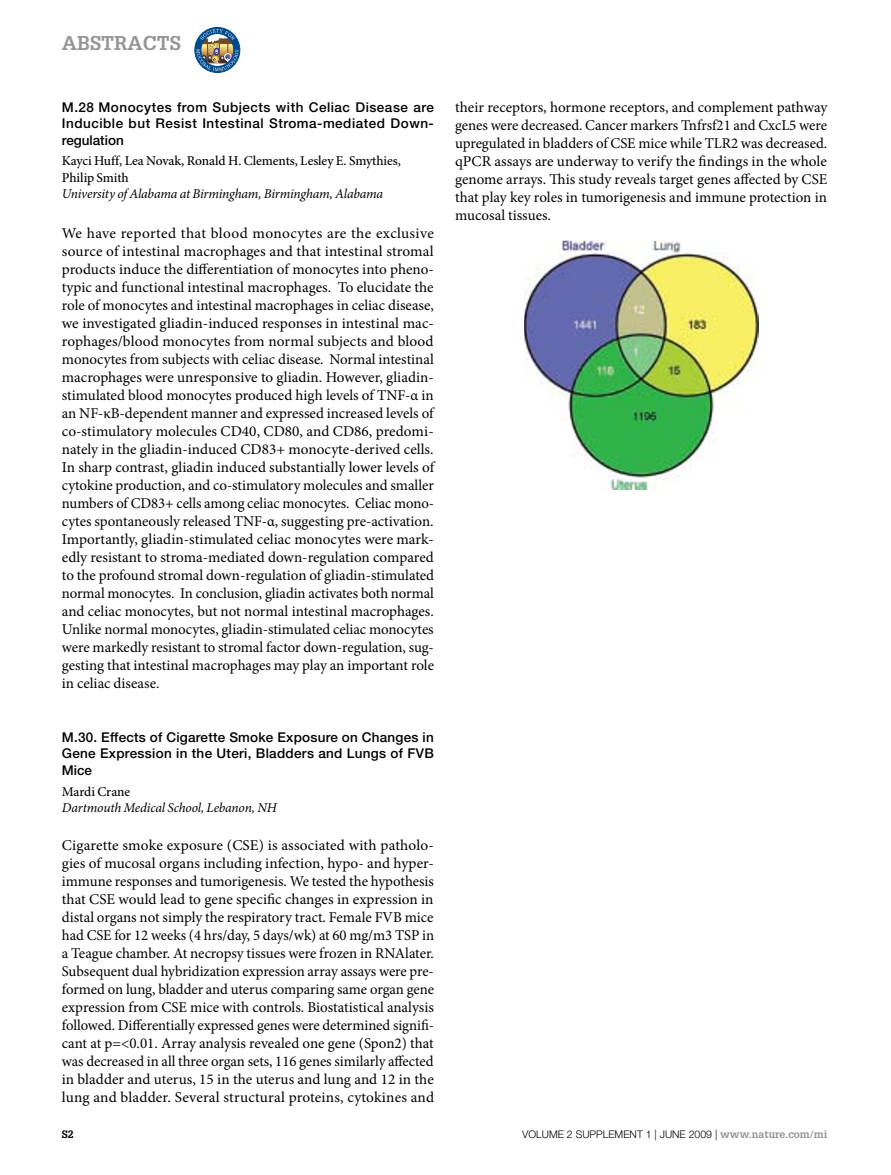
<style>
.page{position:relative;width:891px;height:1175px;background:#fff}
.page>*{position:absolute;margin:0;border:0;box-sizing:border-box;transform-origin:0 0}
.t1{font:700 19.5px "Glypha";color:#939598}
.t2{font:15px/18px "Minion Pro";color:#000;text-align:justify}
.t3{font:500 13.5px/16.5px "Helvetica Neue";letter-spacing:.02em;color:#000;text-align:justify}
.t4{font:italic 13.5px "Minion Pro";letter-spacing:-.015em;color:#000}
.t5{font:500 13.5px/16.5px "Minion Pro";letter-spacing:-.005em;color:#000}
.t6{font:300 10.5px "Helvetica Neue";color:#000}
.t7{font:700 10.5px "Glypha";color:#000}
.s1{font-family:"Glypha";font-weight:700;color:#939598}
</style>
<div class="page">
<svg style="left:195px;top:27px;width:45px;height:46px"></svg>
<img style="left:524px;top:240px;width:234px;height:249px">
<h1 class="t1" style="left:62px;top:31px;width:121px">ABSTRACTS</h1>
<p class="t3" style="left:62px;top:98px;width:374px">M.28 Monocytes from Subjects with Celiac Disease are Inducible but Resist Intestinal Stroma-mediated Down&shy;regulation</p>
<p class="t5" style="left:62px;top:153px;width:341px">Kayci Huff, Lea Novak, Ronald H. Clements, Lesley E. Smythies,<br>Philip Smith</p>
<p class="t4" style="left:62px;top:185px;width:323px">University of Alabama at Birmingham, Birmingham, Alabama</p>
<p class="t2" style="left:62px;top:224px;width:374px">We have reported that blood monocytes are the exclusive source of intestinal macrophages and that intestinal stromal products induce the differentiation of monocytes into pheno&shy;typic and functional intestinal macrophages. To elucidate the role of monocytes and intestinal macrophages in celiac disease, we investigated gliadin-induced responses in intestinal mac&shy;rophages/blood monocytes from normal subjects and blood monocytes from subjects with celiac disease. Normal intestinal macrophages were unresponsive to gliadin. However, gliadin&shy;stimulated blood monocytes produced high levels of TNF-α in an NF-κB-dependent manner and expressed increased levels of co-stimulatory molecules CD40, CD80, and CD86, predomi&shy;nately in the gliadin-induced CD83+ monocyte-derived cells.<br>In sharp contrast, gliadin induced substantially lower levels of cytokine production, and co-stimulatory molecules and smaller numbers of CD83+ cells among celiac monocytes. Celiac mono&shy;cytes spontaneously released TNF-α, suggesting pre-activation.<br>Importantly, gliadin-stimulated celiac monocytes were mark&shy;edly resistant to stroma-mediated down-regulation compared to the profound stromal down-regulation of gliadin-stimulated normal monocytes. In conclusion, gliadin activates both normal and celiac monocytes, but not normal intestinal macrophages.<br>Unlike normal monocytes, gliadin-stimulated celiac monocytes were markedly resistant to stromal factor down-regulation, sug&shy;gesting that intestinal macrophages may play an important role in celiac disease.</p>
<p class="t3" style="left:62px;top:728px;width:374px">M.30. Effects of Cigarette Smoke Exposure on Changes in Gene Expression in the Uteri, Bladders and Lungs of FVB Mice</p>
<p class="t5" style="left:62px;top:783px;width:70px">Mardi Crane</p>
<p class="t4" style="left:62px;top:798px;width:217px">Dartmouth Medical School, Lebanon, NH</p>
<p class="t2" style="left:62px;top:836px;width:374px">Cigarette smoke exposure (CSE) is associated with patholo&shy;gies of mucosal organs including infection, hypo- and hyper&shy;immune responses and tumorigenesis. We tested the hypothesis that CSE would lead to gene specific changes in expression in distal organs not simply the respiratory tract. Female FVB mice had CSE for 12 weeks (4 hrs/day, 5 days/wk) at 60 mg/m3 TSP in a Teague chamber. At necropsy tissues were frozen in RNAlater.<br>Subsequent dual hybridization expression array assays were pre&shy;formed on lung, bladder and uterus comparing same organ gene expression from CSE mice with controls. Biostatistical analysis followed. Differentially expressed genes were determined signifi&shy;cant at p=&lt;0.01. Array analysis revealed one gene (Spon2) that was decreased in all three organ sets, 116 genes similarly affected in bladder and uterus, 15 in the uterus and lung and 12 in the lung and bladder. Several structural proteins, cytokines and</p>
<p class="t2" style="left:455px;top:98px;width:374px">their receptors, hormone receptors, and complement pathway genes were decreased. Cancer markers Tnfrsf21 and CxcL5 were upregulated in bladders of CSE mice while TLR2 was decreased. qPCR assays are underway to verify the findings in the whole genome arrays. This study reveals target genes affected by CSE that play key roles in tumorigenesis and immune protection in mucosal tissues.</p>
<p class="t7" style="left:62px;top:1127px;width:13px">S2</p>
<p class="t6" style="left:522px;top:1127px;width:306px">VOLUME 2 SUPPLEMENT 1 | JUNE 2009 | <span class="s1">www.nature.com/mi</span></p>
</div>
